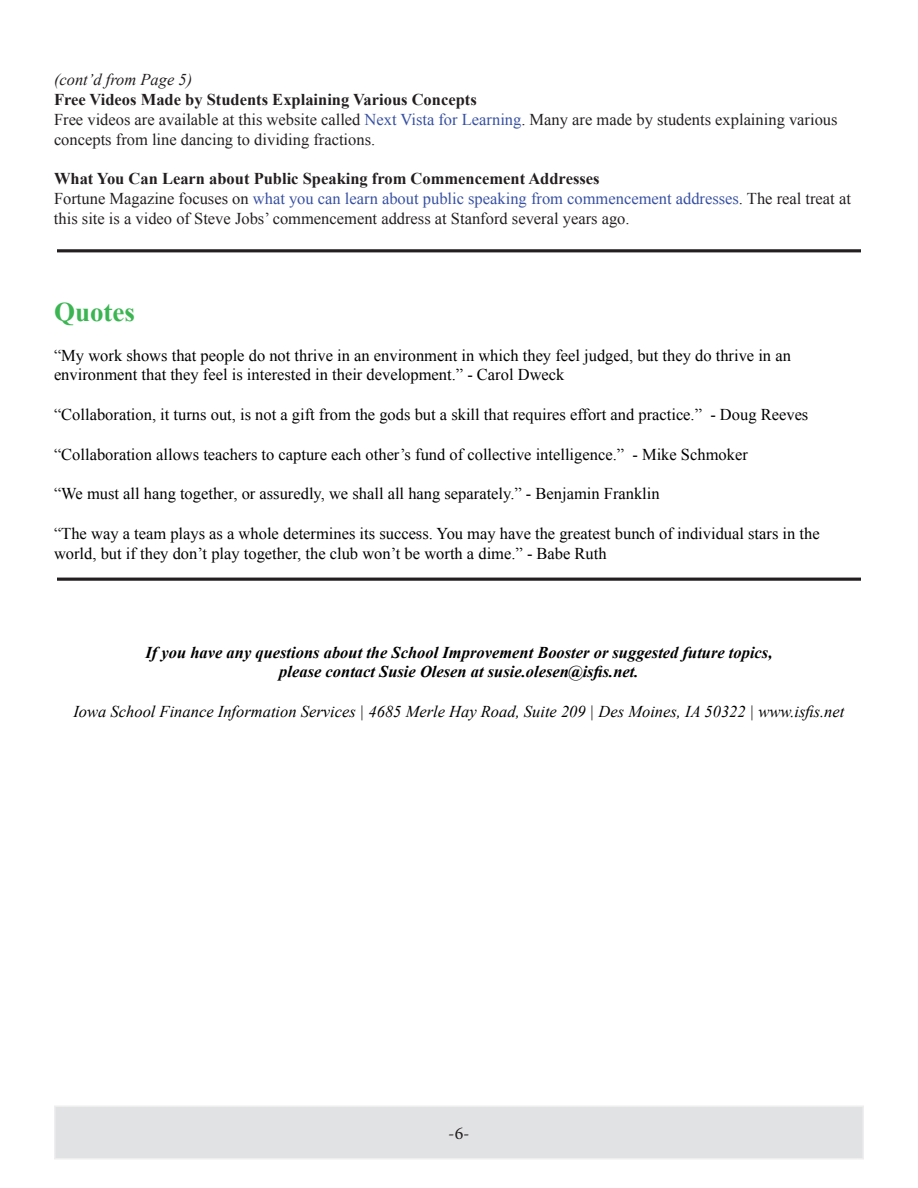
<style>
.page{position:relative;width:918px;height:1188px;background:#fff}
.page>*{position:absolute;margin:0;border:0;box-sizing:border-box;transform-origin:0 0}
.t1{font:700 27px "Times New Roman";color:#3bb552}
.t2{font:18px "Minion Pro";color:#231f20}
.t3{font:16.5px/19.8px "Times New Roman";color:#000}
.t4{font:16.5px/19.8px "Times New Roman";color:#231f20}
.t5{font:italic 700 16.5px/19.8px "Times New Roman";color:#000;text-align:center}
.t6{font:italic 16.5px "Times New Roman";color:#000}
.t7{font:italic 16.5px "Times New Roman";color:#231f20}
.s1{font-weight:700}
.s2{color:#3750a2}
</style>
<div class="page">
<svg style="left:57px;top:249px;width:804px;height:4px;background:#504c4d"></svg>
<div style="left:55px;top:1106px;width:808px;height:53px;background:#e1e2e4"></div>
<div style="left:54px;top:1106px;width:810px;height:54px;border:2px solid #eeeeef"></div>
<svg style="left:57px;top:577px;width:804px;height:4px;background:#504c4d"></svg>
<p class="t7" style="left:54px;top:68px;width:140px">(cont’d from Page 5)</p>
<p class="t4" style="left:54px;top:89px;width:785px"><span class="s1">Free Videos Made by Students Explaining Various Concepts<br></span>Free videos are available at this website called <span class="s2">Next Vista for Learning</span>. Many are made by students explaining various concepts from line dancing to dividing fractions.</p>
<p class="t4" style="left:54px;top:169px;width:798px"><span class="s1">What You Can Learn about Public Speaking from Commencement Addresses<br></span>Fortune Magazine focuses on <span class="s2">what you can learn about public speaking from commencement addresses</span>. The real treat at this site is a video of Steve Jobs’ commencement address at Stanford several years ago.</p>
<h1 class="t1" style="left:54px;top:293px;width:82px">Quotes</h1>
<p class="t3" style="left:54px;top:345px;width:738px">“My work shows that people do not thrive in an environment in which they feel judged, but they do thrive in an environment that they feel is interested in their development.” - Carol Dweck</p>
<p class="t3" style="left:54px;top:404px;width:756px">“Collaboration, it turns out, is not a gift from the gods but a skill that requires effort and practice.” - Doug Reeves</p>
<p class="t3" style="left:54px;top:444px;width:695px">“Collaboration allows teachers to capture each other’s fund of collective intelligence.” - Mike Schmoker</p>
<p class="t3" style="left:54px;top:484px;width:607px">“We must all hang together, or assuredly, we shall all hang separately.” - Benjamin Franklin</p>
<p class="t3" style="left:54px;top:523px;width:767px">“The way a team plays as a whole determines its success. You may have the greatest bunch of individual stars in the world, but if they don’t play together, the club won’t be worth a dime.” - Babe Ruth</p>
<p class="t5" style="left:145px;top:642px;width:629px">If you have any questions about the School Improvement Booster or suggested future topics, please contact Susie Olesen at susie.olesen@isfis.net.</p>
<p class="t6" style="left:73px;top:700px;width:772px">Iowa School Finance Information Services | 4685 Merle Hay Road, Suite 209 | Des Moines, IA 50322 | www.isfis.net</p>
<p class="t2" style="left:448px;top:1121px;width:23px">-6-</p>
</div>
